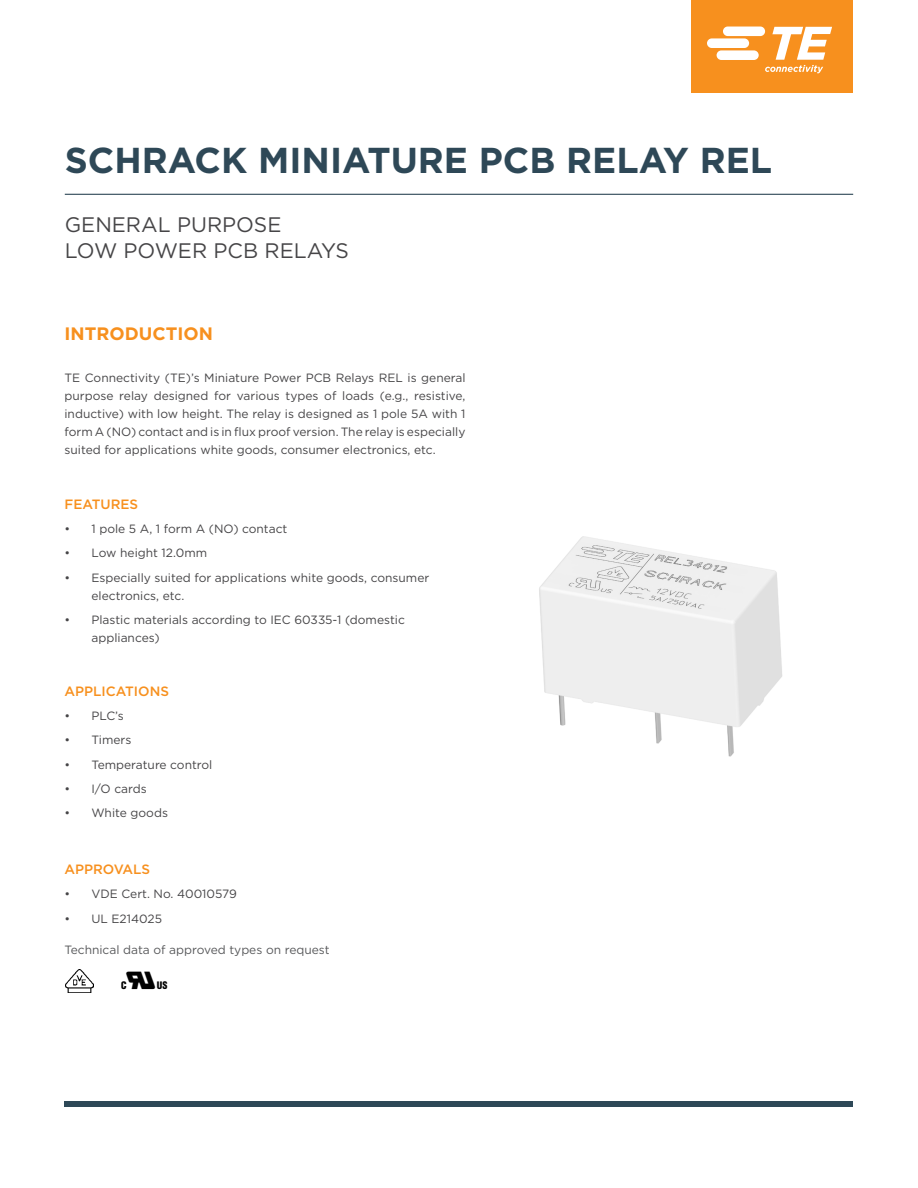
<style>
.page{position:relative;width:918px;height:1188px;background:#fff}
.page>*{position:absolute;margin:0;border:0;box-sizing:border-box;transform-origin:0 0}
.t1{font:700 36px "Gotham";color:#2e4857}
.t2{font:24px "Stnoa";color:#000}
.t3{font:21px/25.2px "Gotham";color:#464547}
.t4{font:700 18px "Gotham";color:#f7901e}
.t5{font:500 13.5px "Gotham";color:#f7901e}
.t6{font:12px/18px "Gotham";color:#464547}
.t7{font:12px "Gotham";color:#58595b}
</style>
<div class="page">
<div style="left:65px;top:1101px;width:788px;height:6px;background:#2e4857"></div>
<div style="left:691px;top:0;width:162px;height:93px;background:#f7901e"></div>
<svg style="left:707px;top:27px;width:125px;height:46px"></svg>
<hr style="left:65px;top:194px;width:788px;height:1px;background:#2e4857">
<img style="left:66px;top:970px;width:28px;height:23px">
<img style="left:539px;top:536px;width:243px;height:221px">
<h1 class="t1" style="left:65px;top:137px;width:709px">SCHRACK MINIATURE PCB RELAY REL</h1>
<h3 class="t3" style="left:65px;top:212px;width:285px">GENERAL PURPOSE<br>LOW POWER PCB RELAYS</h3>
<h3 class="t4" style="left:64px;top:321px;width:150px">INTRODUCTION</h3>
<p class="t6" style="left:64px;top:368px;width:403px;text-align:justify">TE Connectivity (TE)’s Miniature Power PCB Relays REL is general purpose relay designed for various types of loads (e.g., resistive, inductive) with low height. The relay is designed as 1 pole 5A with 1 form A (NO) contact and is in flux proof version. The relay is especially suited for applications white goods, consumer electronics, etc.</p>
<p class="t5" style="left:64px;top:495px;width:75px">FEATURES</p>
<p class="t6" style="left:64px;top:519px;width:224px">• 1 pole 5 A, 1 form A (NO) contact</p>
<p class="t6" style="left:64px;top:544px;width:144px">• Low height 12.0mm</p>
<p class="t6" style="left:91px;top:568px;width:339px;text-indent:-27px">• Especially suited for applications white goods, consumer electronics, etc.</p>
<p class="t6" style="left:91px;top:611px;width:315px;text-indent:-27px">• Plastic materials according to IEC 60335-1 (domestic appliances)</p>
<p class="t5" style="left:64px;top:682px;width:106px">APPLICATIONS</p>
<p class="t6" style="left:64px;top:706px;width:61px">• PLC’s</p>
<p class="t6" style="left:64px;top:731px;width:68px">• Timers</p>
<p class="t6" style="left:64px;top:755px;width:149px">• Temperature control</p>
<p class="t6" style="left:64px;top:780px;width:84px">• I/O cards</p>
<p class="t6" style="left:64px;top:804px;width:105px">• White goods</p>
<p class="t5" style="left:64px;top:860px;width:87px">APPROVALS</p>
<p class="t6" style="left:64px;top:885px;width:174px">• VDE Cert. No. 40010579</p>
<p class="t6" style="left:64px;top:909px;width:99px">• UL E214025</p>
<p class="t7" style="left:64px;top:942px;width:267px">Technical data of approved types on request</p>
<h2 class="t2" style="left:121px;top:965px;width:48px">Z</h2>
</div>
